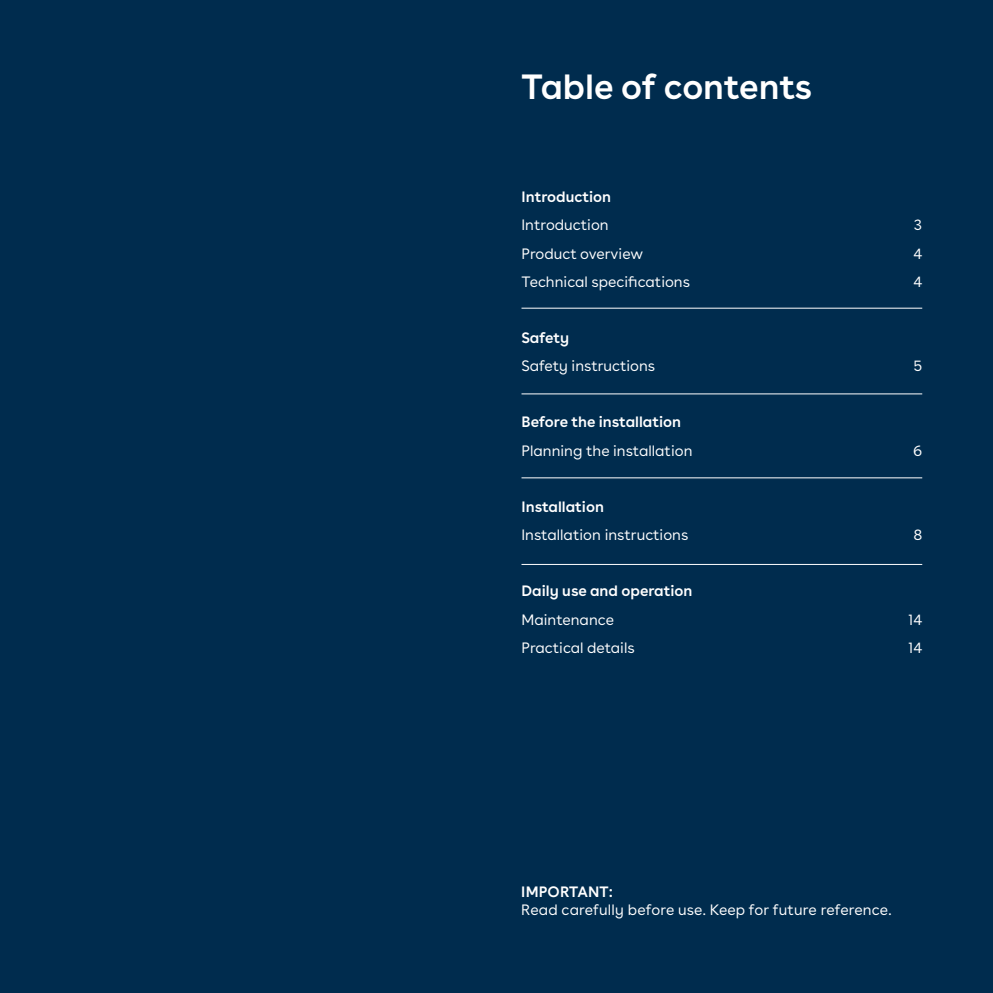
<style>
.page{position:relative;width:993px;height:993px;background:#fff}
.page>*{position:absolute;margin:0;border:0;box-sizing:border-box;transform-origin:0 0}
.t1{font:600 35px "Buenos Aires";color:#fff}
.t2{font:15px/28px "Buenos Aires";color:#fff}
.t3{font:600 15px "Buenos Aires";color:#fff}
</style>
<div class="page">
<div style="left:0;top:0;width:992px;height:992px;background:#002c4e"></div>
<hr style="left:521px;top:393px;width:400px;height:1px;background:#fff">
<hr style="left:521px;top:307px;width:400px;height:1px;background:#fff">
<hr style="left:521px;top:564px;width:400px;height:1px;background:#fff">
<hr style="left:521px;top:477px;width:400px;height:1px;background:#fff">
<h1 class="t1" style="left:521px;top:57px;width:292px">Table of contents</h1>
<p class="t3" style="left:521px;top:184px;width:91px">Introduction</p>
<p class="t2" style="left:521px;top:210px;width:170px">Introduction<br>Product overview<br>Technical specifications</p>
<p class="t3" style="left:521px;top:325px;width:49px">Safety</p>
<p class="t2" style="left:521px;top:350px;width:135px">Safety instructions</p>
<p class="t3" style="left:521px;top:409px;width:161px">Before the installation</p>
<p class="t2" style="left:521px;top:435px;width:172px">Planning the installation</p>
<p class="t3" style="left:521px;top:494px;width:84px">Installation</p>
<p class="t2" style="left:521px;top:519px;width:168px">Installation instructions</p>
<p class="t3" style="left:521px;top:578px;width:172px">Daily use and operation</p>
<p class="t2" style="left:521px;top:603px;width:115px">Maintenance<br>Practical details</p>
<p class="t2" style="left:913px;top:210px;width:11px;text-align:justify">3<br>4<br>4</p>
<p class="t2" style="left:913px;top:350px;width:10px">5</p>
<p class="t2" style="left:912px;top:435px;width:11px">6</p>
<p class="t2" style="left:913px;top:519px;width:10px">8</p>
<p class="t2" style="left:907px;top:603px;width:16px">14<br>14</p>
<p class="t3" style="left:521px;top:878px;width:93px">IMPORTANT:</p>
<p class="t2" style="left:521px;top:894px;width:371px">Read carefully before use. Keep for future reference.</p>
</div>
